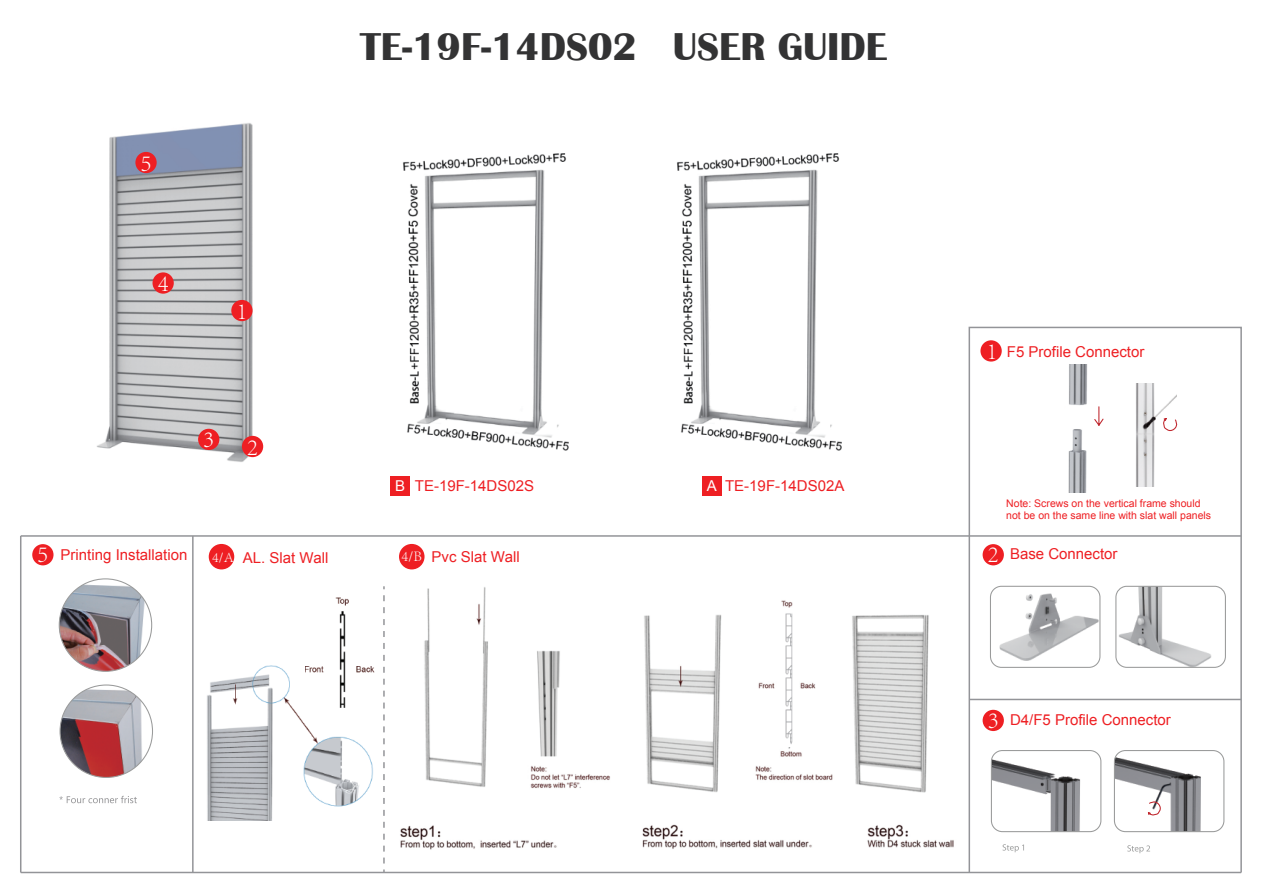
<style>
.page{position:relative;width:1263px;height:893px;background:#fff}
.page>*{position:absolute;margin:0;border:0;box-sizing:border-box;transform-origin:0 0}
.t1{font:700 40.05px "Britannic";color:#333334}
.t2{font:300 24px "Adobe Song Std";color:#fff}
.t3{font:15px "Arial";color:#ee1f23}
.t4{font:15px "Arial";color:#fff}
.t5{font:10.5px "Arial";color:#ee1f23}
.s1{font-family:"Adobe Song Std";font-weight:300;font-size:24px;color:#fff}
.s2{font-family:"Adobe Song Std";font-weight:300;font-size:14.7px;color:#fff}
.s3{font-family:"Adobe Song Std";font-weight:300;color:#fff}
</style>
<div class="page">
<img style="left:96px;top:123px;width:168px;height:339px">
<img style="left:400px;top:587px;width:574px;height:263px">
<img style="left:782px;top:610px;width:14px;height:136px">
<div style="left:390px;top:476px;width:20px;height:20px;background:#ee1f23"></div>
<div style="left:231px;top:300px;width:22px;height:21px;background:#ee1f23;border-radius:50%"></div>
<div style="left:242px;top:436px;width:21px;height:21px;background:#ee1f23;border-radius:50%"></div>
<div style="left:198px;top:429px;width:21px;height:21px;background:#ee1f23;border-radius:50%"></div>
<div style="left:152px;top:272px;width:22px;height:22px;background:#ee1f23;border-radius:50%"></div>
<div style="left:135px;top:152px;width:22px;height:21px;background:#ee1f23;border-radius:50%"></div>
<img style="left:207px;top:665px;width:166px;height:155px">
<div style="left:983px;top:710px;width:21px;height:21px;background:#ee1f23;border-radius:50%"></div>
<div style="left:983px;top:544px;width:21px;height:21px;background:#ee1f23;border-radius:50%"></div>
<img style="left:298px;top:597px;width:77px;height:113px">
<div style="left:32px;top:544px;width:22px;height:21px;background:#ee1f23;border-radius:50%"></div>
<div style="left:399px;top:544px;width:25px;height:25px;background:#ee1f23;border-radius:50%"></div>
<div style="left:209px;top:544px;width:25px;height:25px;background:#ee1f23;border-radius:50%"></div>
<img style="left:59px;top:579px;width:93px;height:92px;border-radius:46px">
<img style="left:60px;top:685px;width:92px;height:92px;border-radius:46px">
<svg style="left:59px;top:796px;width:78px;height:7px"></svg>
<img style="left:1114px;top:750px;width:110px;height:82px">
<div style="left:1114px;top:750px;width:110px;height:82px;border:1px solid #9a9b9b;border-radius:11px"></div>
<svg style="left:1146px;top:798px;width:17px;height:19px"></svg>
<img style="left:991px;top:750px;width:110px;height:82px">
<div style="left:991px;top:750px;width:110px;height:82px;border:1px solid #9a9b9b;border-radius:11px"></div>
<svg style="left:1002px;top:844px;width:22px;height:8px"></svg>
<svg style="left:1127px;top:845px;width:23px;height:8px"></svg>
<div style="left:980px;top:340px;width:22px;height:22px;background:#ee1f23;border-radius:50%"></div>
<img style="left:1136px;top:384px;width:41px;height:103px">
<svg style="left:1161px;top:417px;width:17px;height:16px"></svg>
<img style="left:1068px;top:365px;width:20px;height:128px">
<svg style="left:1094px;top:406px;width:10px;height:20px"></svg>
<hr style="left:21px;top:535px;width:1220px;height:2px;background:#939498">
<hr style="left:192px;top:536px;width:2px;height:336px;background:#939498">
<svg style="left:383px;top:595px;width:2px;height:277px"></svg>
<hr style="left:969px;top:699px;width:272px;height:1px;background:#939498">
<div style="left:702px;top:476px;width:19px;height:20px;background:#ee1f23"></div>
<div style="left:968px;top:327px;width:274px;height:546px;border:2px solid #939498"></div>
<hr style="left:21px;top:872px;width:1220px;height:1px;background:#939498">
<hr style="left:20px;top:536px;width:1px;height:336px;background:#939498">
<img style="left:403px;top:153px;width:166px;height:298px">
<img style="left:677px;top:153px;width:165px;height:298px">
<img style="left:990px;top:586px;width:110px;height:80px">
<div style="left:990px;top:586px;width:110px;height:82px;border:1px solid #9a9b9b;border-radius:11px"></div>
<img style="left:1117px;top:586px;width:107px;height:80px">
<div style="left:1115px;top:586px;width:111px;height:82px;border:1px solid #9a9b9b;border-radius:11px"></div>
<h2 class="t2" style="left:141px;top:149px;width:13px">5</h2>
<h2 class="t2" style="left:158px;top:269px;width:13px">4</h2>
<h2 class="t2" style="left:236px;top:297px;width:13px">1</h2>
<h2 class="t2" style="left:203px;top:426px;width:13px">3</h2>
<h2 class="t2" style="left:247px;top:433px;width:13px">2</h2>
<h1 class="t1" style="left:360px;top:24px;width:529px">TE-19F-14DS02 USER GUIDE</h1>
<p class="t3" style="left:415px;top:476px;width:121px">TE-19F-14DS02S</p>
<p class="t3" style="left:725px;top:476px;width:121px">TE-19F-14DS02A</p>
<p class="t4" style="left:395px;top:476px;width:12px">B</p>
<p class="t4" style="left:707px;top:476px;width:12px">A</p>
<p class="t3" style="left:37px;top:545px;width:152px"><span class="s1">5</span> Printing Installation</p>
<p class="t3" style="left:212px;top:548px;width:118px"><span class="s2">4/A</span> AL. Slat Wall</p>
<p class="t3" style="left:401px;top:547px;width:120px"><span class="s3">4/B</span> Pvc Slat Wall</p>
<h2 class="t2" style="left:986px;top:337px;width:13px">1</h2>
<p class="t3" style="left:1007px;top:342px;width:139px">F5 Profile Connector</p>
<p class="t5" style="left:1006px;top:496px;width:196px">Note: Screws on the vertical frame should</p>
<p class="t5" style="left:1006px;top:509px;width:206px">not be on the same line with slat wall panels</p>
<p class="t3" style="left:988px;top:544px;width:131px"><span class="s1">2</span> Base Connector</p>
<p class="t3" style="left:988px;top:710px;width:185px"><span class="s1">3</span> D4/F5 Profile Connector</p>
</div>
